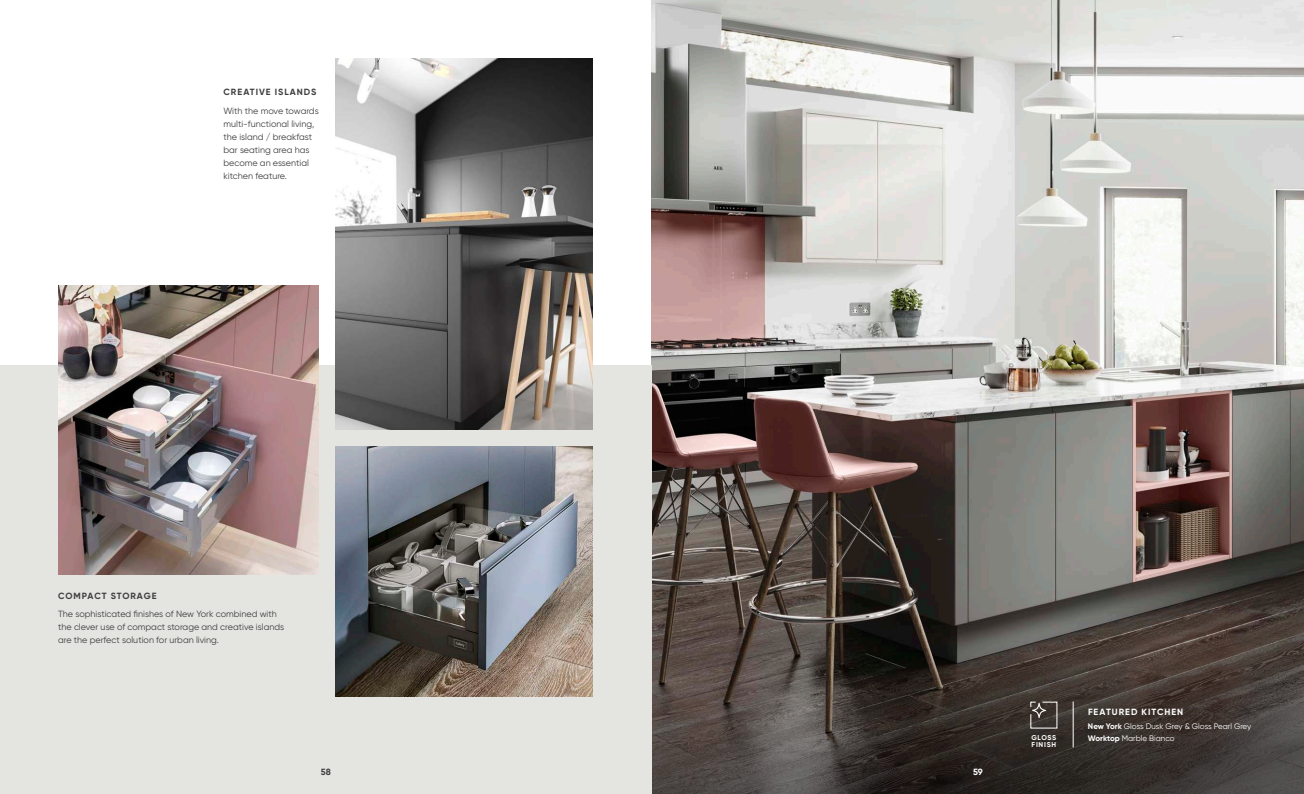
<style>
.page{position:relative;width:1304px;height:794px;background:#fff}
.page>*{position:absolute;margin:0;border:0;box-sizing:border-box;transform-origin:0 0}
.t1{font:9px/13px "Gilroy";color:#3e3e3f}
.t2{font:700 9px "Gilroy";letter-spacing:.105em;color:#3e3e3f}
.t3{font:700 9px "Gilroy";letter-spacing:.11em;color:#fff}
.t4{font:8px "Gilroy";color:#fff}
.t5{font:700 7px "Gilroy";letter-spacing:.105em;color:#fff}
.s1{font-weight:700}
</style>
<div class="page">
<img style="left:652px;top:0;width:652px;height:198px">
<svg style="left:652px;top:198px;width:652px;height:596px;background:#7a726e"></svg>
<div style="left:0;top:366px;width:652px;height:428px;background:#e4e5e0"></div>
<img style="left:58px;top:285px;width:261px;height:289px">
<img style="left:336px;top:58px;width:256px;height:372px">
<img style="left:336px;top:447px;width:256px;height:249px">
<hr style="left:1073px;top:701px;width:1px;height:46px;background:#fff">
<svg style="left:1030px;top:701px;width:28px;height:28px"></svg>
<p class="t2" style="left:224px;top:87px;width:94px">CREATIVE ISLANDS</p>
<p class="t1" style="left:223px;top:104px;width:97px">With the move towards multi-functional living, the island / breakfast bar seating area has become an essential kitchen feature.</p>
<p class="t2" style="left:58px;top:590px;width:100px">COMPACT STORAGE</p>
<p class="t1" style="left:58px;top:607px;width:228px">The sophisticated finishes of New York combined with the clever use of compact storage and creative islands are the perfect solution for urban living.</p>
<p class="t2" style="left:321px;top:765px;width:12px">58</p>
<p class="t3" style="left:973px;top:765px;width:11px">59</p>
<p class="t3" style="left:1088px;top:706px;width:97px">FEATURED KITCHEN</p>
<p class="t4" style="left:1088px;top:721px;width:165px"><span class="s1">New York</span> Gloss Dusk Grey &amp; Gloss Pearl Grey</p>
<p class="t5" style="left:1031px;top:732px;width:27px">GLOSS</p>
<p class="t4" style="left:1088px;top:733px;width:88px"><span class="s1">Worktop</span> Marble Bianco</p>
<p class="t5" style="left:1032px;top:740px;width:26px">FINISH</p>
</div>
